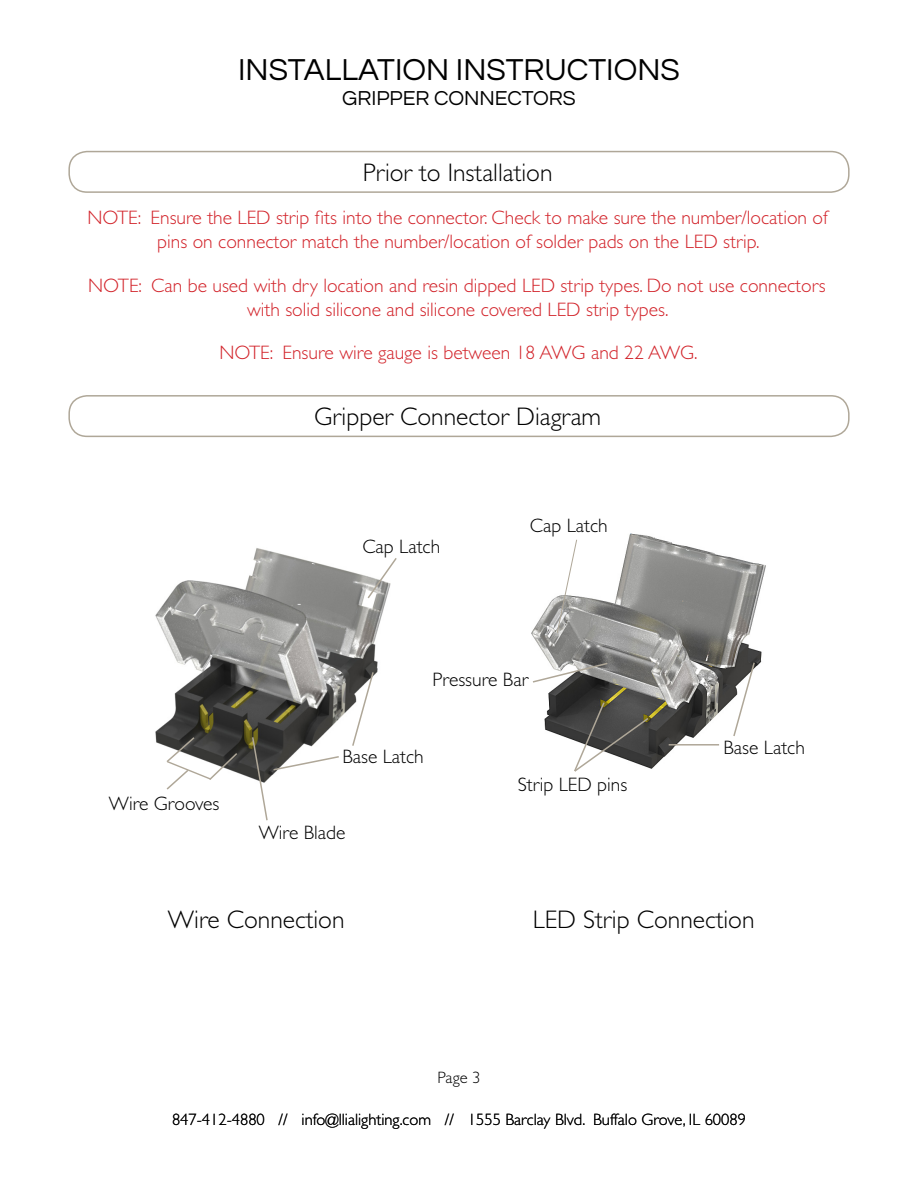
<style>
.page{position:relative;width:918px;height:1188px;background:#fff}
.page>*{position:absolute;margin:0;border:0;box-sizing:border-box;transform-origin:0 0}
.t1{font:31.5px "Questrial";color:#000}
.t2{font:300 25.5px "Gill Sans Std";color:#000}
.t3{font:21px "Questrial";color:#000}
.t4{font:300 19.5px/23.4px "Gill Sans Std";color:#d2232a;text-align:center}
.t5{font:300 19.5px "Gill Sans Std";color:#000}
.t6{font:300 16.5px "Gill Sans Std";color:#000}
</style>
<div class="page">
<div style="left:68px;top:151px;width:782px;height:42px;border:2px solid #afa798;border-radius:18px"></div>
<div style="left:68px;top:395px;width:782px;height:42px;border:2px solid #afa798;border-radius:18px"></div>
<img style="left:155px;top:533px;width:611px;height:245px">
<svg style="left:366px;top:556px;width:32px;height:44px"></svg>
<svg style="left:531px;top:662px;width:78px;height:22px"></svg>
<svg style="left:573px;top:701px;width:77px;height:72px"></svg>
<svg style="left:556px;top:539px;width:22px;height:95px"></svg>
<hr style="left:669px;top:744px;width:50px;height:2px;background:#afa798">
<svg style="left:732px;top:661px;width:24px;height:77px"></svg>
<svg style="left:351px;top:671px;width:24px;height:77px"></svg>
<svg style="left:165px;top:736px;width:74px;height:54px"></svg>
<svg style="left:251px;top:736px;width:90px;height:85px"></svg>
<h1 class="t1" style="left:238px;top:54px;width:443px">INSTALLATION INSTRUCTIONS</h1>
<p class="t3" style="left:342px;top:88px;width:235px">GRIPPER CONNECTORS</p>
<h2 class="t2" style="left:363px;top:158px;width:191px">Prior to Installation</h2>
<p class="t4" style="left:87px;top:206px;width:742px">NOTE: Ensure the LED strip fits into the connector. Check to make sure the number/location of pins on connector match the number/location of solder pads on the LED strip.</p>
<p class="t4" style="left:88px;top:274px;width:739px">NOTE: Can be used with dry location and resin dipped LED strip types. Do not use connectors with solid silicone and silicone covered LED strip types.</p>
<p class="t4" style="left:219px;top:341px;width:480px">NOTE: Ensure wire gauge is between 18 AWG and 22 AWG.</p>
<h2 class="t2" style="left:314px;top:402px;width:289px">Gripper Connector Diagram</h2>
<p class="t5" style="left:362px;top:536px;width:79px">Cap Latch</p>
<p class="t5" style="left:530px;top:514px;width:79px">Cap Latch</p>
<p class="t5" style="left:109px;top:793px;width:112px">Wire Grooves</p>
<p class="t5" style="left:433px;top:668px;width:97px">Pressure Bar</p>
<p class="t5" style="left:342px;top:746px;width:83px">Base Latch</p>
<p class="t5" style="left:259px;top:822px;width:88px">Wire Blade</p>
<p class="t5" style="left:518px;top:773px;width:111px">Strip LED pins</p>
<p class="t5" style="left:724px;top:736px;width:83px">Base Latch</p>
<h2 class="t2" style="left:168px;top:905px;width:178px">Wire Connection</h2>
<h2 class="t2" style="left:533px;top:905px;width:223px">LED Strip Connection</h2>
<p class="t6" style="left:438px;top:1068px;width:44px">Page 3</p>
<p class="t6" style="left:172px;top:1110px;width:575px">847-412-4880 // info@llialighting.com // 1555 Barclay Blvd. Buffalo Grove, IL 60089</p>
</div>
